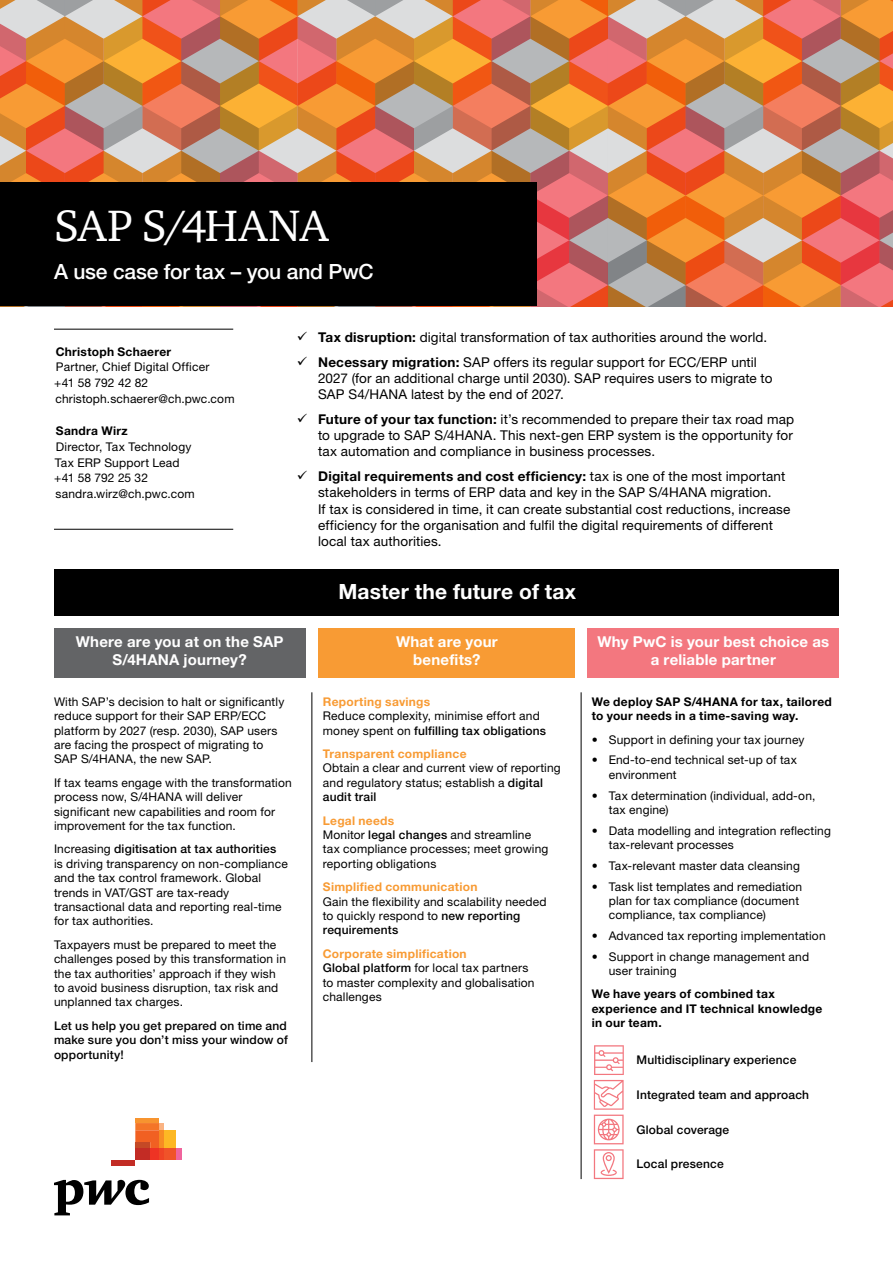
<style>
.page{position:relative;width:893px;height:1263px;background:#fff}
.page>*{position:absolute;margin:0;border:0;box-sizing:border-box;transform-origin:0 0}
.t1{font:45px "ITC Charter Com";color:#fff}
.t2{font:500 21px "Helvetica Neue LT Std";letter-spacing:-.01em;color:#fff}
.t3{font:700 21px "Helvetica Neue LT Std";letter-spacing:.005em;color:#fff}
.t4{font:700 15px/18px "Helvetica Neue LT Std";letter-spacing:.015em;color:#fff;text-align:center}
.t5{font:13.5px/16.2px "Helvetica Neue LT Std";letter-spacing:.01em;color:#000}
.t6{font:12px/14.4px "Helvetica Neue LT Std";letter-spacing:.015em;color:#000}
.t7{font:700 12px/14.4px "Helvetica Neue LT Std";letter-spacing:.025em;color:#000}
.t8{font:500 12px/14.4px "Helvetica Neue LT Std";letter-spacing:.015em;color:#000;text-align:justify}
.t9{font:700 12px "Helvetica Neue LT Std";letter-spacing:.025em;color:#f89b34}
.s1{font-weight:500}
.s2{font-weight:700}
.s3{font-weight:700;color:#f89b34}
</style>
<div class="page">
<div style="left:54px;top:569px;width:785px;height:47px;background:#000"></div>
<div style="left:54px;top:628px;width:251px;height:49px;background:#636466"></div>
<div style="left:319px;top:628px;width:256px;height:49px;background:#f89b34"></div>
<svg style="left:54px;top:1180px;width:95px;height:35px"></svg>
<div style="left:176px;top:1148px;width:6px;height:12px;background:#f0649d"></div>
<div style="left:135px;top:1118px;width:24px;height:5px;background:#f7942f"></div>
<div style="left:164px;top:1130px;width:12px;height:18px;background:#fdb824"></div>
<div style="left:164px;top:1148px;width:12px;height:12px;background:#f05329"></div>
<div style="left:159px;top:1148px;width:5px;height:12px;background:#ef4425"></div>
<svg style="left:135px;top:1123px;width:29px;height:25px"></svg>
<div style="left:150px;top:1148px;width:9px;height:12px;background:#ee3324"></div>
<div style="left:135px;top:1142px;width:15px;height:6px;background:#c44926"></div>
<div style="left:135px;top:1148px;width:15px;height:12px;background:#c32c25"></div>
<div style="left:112px;top:1160px;width:23px;height:6px;background:#c22c25"></div>
<hr style="left:54px;top:329px;width:179px;height:1px;background:#000">
<hr style="left:54px;top:529px;width:179px;height:1px;background:#000">
<svg style="left:0;top:0;width:893px;height:306px;background:#d8885c"></svg>
<div style="left:0;top:183px;width:536px;height:123px;background:#000"></div>
<div style="left:588px;top:628px;width:251px;height:49px;background:#f3777f"></div>
<hr style="left:312px;top:692px;width:1px;height:370px;background:#000">
<hr style="left:581px;top:692px;width:1px;height:487px;background:#000">
<svg style="left:594px;top:1045px;width:30px;height:134px"></svg>
<h1 class="t1" style="left:54px;top:198px;width:276px">SAP S/4HANA</h1>
<h2 class="t2" style="left:54px;top:259px;width:321px">A use case for tax – you and PwC</h2>
<p class="t7" style="left:56px;top:344px;width:117px">Christoph Schaerer</p>
<p class="t6" style="left:54px;top:359px;width:182px;line-height:15.8px">Partner, Chief Digital Officer<br>+41 58 792 42 82 christoph.schaerer@ch.pwc.com</p>
<p class="t7" style="left:56px;top:423px;width:73px">Sandra Wirz</p>
<p class="t6" style="left:54px;top:438px;width:142px;line-height:15.8px">Director, Tax Technology<br>Tax ERP Support Lead +41 58 792 25 32 sandra.wirz@ch.pwc.com</p>
<p class="t4" style="left:76px;top:633px;width:209px">Where are you at on the SAP<br>S/4HANA journey?</p>
<p class="t6" style="left:54px;top:694px;width:232px">With SAP’s decision to halt or significantly reduce support for their SAP ERP/ECC platform by 2027 (resp. 2030), SAP users are facing the prospect of migrating to SAP S/4HANA, the new SAP.</p>
<p class="t6" style="left:54px;top:775px;width:239px">If tax teams engage with the transformation process now, S/4HANA will deliver significant new capabilities and room for improvement for the tax function.</p>
<p class="t6" style="left:54px;top:842px;width:235px">Increasing <span class="s1">digitisation at tax authorities </span>is driving transparency on non-compliance and the tax control framework. Global trends in VAT/GST are tax-ready transactional data and reporting real-time for tax authorities.</p>
<p class="t6" style="left:54px;top:937px;width:234px">Taxpayers must be prepared to meet the challenges posed by this transformation in the tax authorities’ approach if they wish to avoid business disruption, tax risk and unplanned tax charges.</p>
<p class="t8" style="left:54px;top:1018px;width:235px">Let us help you get prepared on time and make sure you don’t miss your window of opportunity!</p>
<p class="t5" style="left:318px;top:325px;width:451px;line-height:24.8px"><span class="s2">Tax disruption:</span> digital transformation of tax authorities around the world.<br><span class="s2">Necessary migration:</span> SAP offers its regular support for ECC/ERP until</p>
<p class="t5" style="left:318px;top:370px;width:456px">2027 (for an additional charge until 2030). SAP requires users to migrate to<br>SAP S4/HANA latest by the end of 2027.</p>
<p class="t5" style="left:318px;top:411px;width:477px;text-align:justify"><span class="s2">Future of your tax function:</span> it’s recommended to prepare their tax road map to upgrade to SAP S/4HANA. This next-gen ERP system is the opportunity for tax automation and compliance in business processes.</p>
<p class="t5" style="left:318px;top:468px;width:474px"><span class="s2">Digital requirements and cost efficiency:</span> tax is one of the most important stakeholders in terms of ERP data and key in the SAP S/4HANA migration.<br>If tax is considered in time, it can create substantial cost reductions, increase efficiency for the organisation and fulfil the digital requirements of different local tax authorities.</p>
<h2 class="t3" style="left:338px;top:579px;width:239px">Master the future of tax</h2>
<p class="t4" style="left:396px;top:633px;width:103px">What are your benefits?</p>
<p class="t9" style="left:323px;top:694px;width:109px">Reporting savings</p>
<p class="t6" style="left:323px;top:708px;width:225px">Reduce complexity, minimise effort and money spent on <span class="s1">fulfilling tax obligations</span></p>
<p class="t9" style="left:323px;top:746px;width:145px">Transparent compliance</p>
<p class="t6" style="left:323px;top:761px;width:239px">Obtain a clear and current view of reporting and regulatory status; establish a <span class="s1">digital audit trail</span></p>
<p class="t6" style="left:323px;top:813px;width:227px"><span class="s3">Legal needs<br></span>Monitor <span class="s1">legal changes</span> and streamline tax compliance processes; meet growing reporting obligations</p>
<p class="t9" style="left:323px;top:879px;width:156px">Simplified communication</p>
<p class="t6" style="left:323px;top:894px;width:225px">Gain the flexibility and scalability needed to quickly respond to <span class="s1">new reporting requirements</span></p>
<p class="t6" style="left:323px;top:946px;width:213px"><span class="s3">Corporate simplification<br></span><span class="s1">Global platform</span> for local tax partners to master complexity and globalisation challenges</p>
<p class="t4" style="left:597px;top:633px;width:233px">Why PwC is your best choice as a reliable partner</p>
<p class="t7" style="left:592px;top:694px;width:242px">We deploy SAP S/4HANA for tax, tailored to your needs in a time-saving way.</p>
<p class="t6" style="left:592px;top:732px;width:214px">• Support in defining your tax journey</p>
<p class="t6" style="left:609px;top:753px;width:190px;text-indent:-17px">• End-to-end technical set-up of tax environment</p>
<p class="t6" style="left:609px;top:788px;width:208px;text-indent:-17px">• Tax determination (individual, add-on, tax engine)</p>
<p class="t6" style="left:609px;top:823px;width:224px;text-indent:-17px">• Data modelling and integration reflecting tax-relevant processes</p>
<p class="t6" style="left:592px;top:858px;width:210px">• Tax-relevant master data cleansing</p>
<p class="t6" style="left:609px;top:879px;width:195px;text-indent:-17px">• Task list templates and remediation plan for tax compliance (document compliance, tax compliance)</p>
<p class="t6" style="left:592px;top:929px;width:235px">• Advanced tax reporting implementation</p>
<p class="t6" style="left:609px;top:949px;width:202px;text-indent:-17px">• Support in change management and user training</p>
<p class="t7" style="left:592px;top:986px;width:232px">We have years of combined tax experience and IT technical knowledge in our team.</p>
<p class="t8" style="left:636px;top:1052px;width:161px">Multidisciplinary experience</p>
<p class="t8" style="left:636px;top:1087px;width:174px">Integrated team and approach</p>
<p class="t8" style="left:636px;top:1122px;width:94px">Global coverage</p>
<p class="t8" style="left:636px;top:1157px;width:89px">Local presence</p>
</div>
